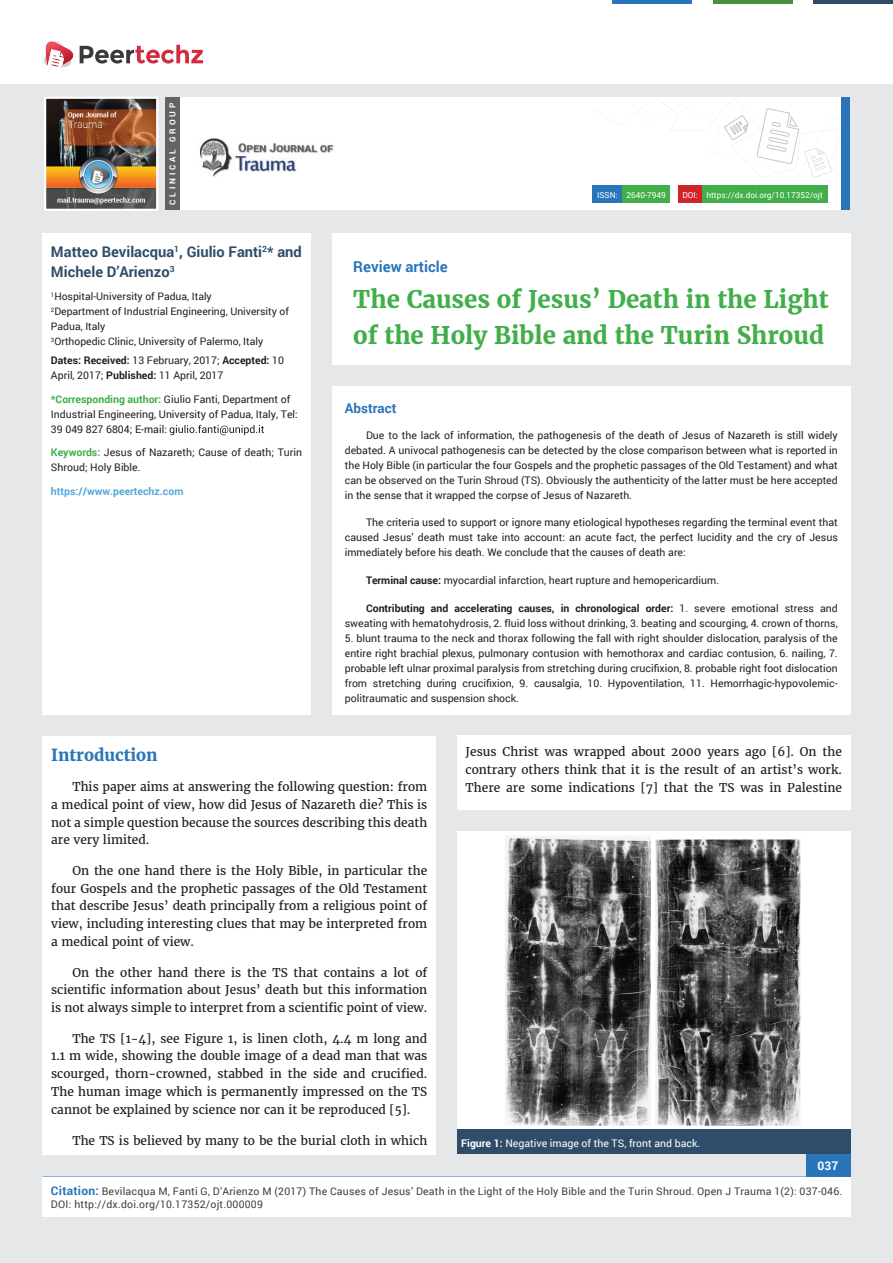
<style>
.page{position:relative;width:893px;height:1263px;background:#e6e7e9}
.page>*{position:absolute;margin:0;border:0;box-sizing:border-box;transform-origin:0 0}
.t1{font:700 24px/36px "Merriweather";color:#40ae49}
.t2{font:700 16.5px "Merriweather";color:#2a75ba}
.t3{font:700 15px "Roboto";color:#2a75ba}
.t4{font:700 14.7px/19.5px "Roboto";color:#2f4d6a}
.t5{font:700 13.5px "Roboto";color:#2a75ba}
.t6{font:12px/17.7px "Merriweather";color:#231f20;text-align:justify}
.t7{font:700 12px "Roboto";color:#fff}
.t8{font:10.5px/15px "Roboto";color:#231f20;text-align:justify}
.t9{font:10.5px/13.5px "Roboto";letter-spacing:.02em;color:#3e3e3f}
.t10{font:10.5px "Roboto";color:#fff}
.t11{font:700 10.5px "Roboto";color:#56a7dc}
.t12{font:10.35px/15px "Roboto";color:#231f20}
.t13{font:8.25px "Roboto";color:#fff}
.t14{font:700 8.25px "Roboto";letter-spacing:.34em;color:#fff}
.s1{font-weight:700}
.s2{font-weight:700;color:#40ae49}
.s3{font-weight:700;font-size:12px;color:#2a75ba}
</style>
<div class="page">
<div style="left:165px;top:98px;width:684px;height:112px;background:#fff"></div>
<svg style="left:596px;top:100px;width:245px;height:78px"></svg>
<div style="left:841px;top:98px;width:8px;height:112px;background:#2a75ba"></div>
<img style="left:47px;top:100px;width:108px;height:108px">
<div style="left:44px;top:97px;width:114px;height:114px;border:2px solid #fff"></div>
<div style="left:0;top:0;width:893px;height:83px;background:#fff"></div>
<svg style="left:44px;top:41px;width:159px;height:27px"></svg>
<hr style="left:713px;top:0;width:79px;height:3px;background:#4b9041">
<hr style="left:612px;top:0;width:80px;height:3px;background:#2a75ba">
<hr style="left:813px;top:0;width:80px;height:3px;background:#2f4d6a">
<div style="left:806px;top:1154px;width:44px;height:51px;background:#2a75ba"></div>
<div style="left:42px;top:1177px;width:809px;height:40px;background:#fff"></div>
<img style="left:200px;top:138px;width:134px;height:39px">
<div style="left:165px;top:98px;width:15px;height:112px;background:#636366"></div>
<div style="left:702px;top:186px;width:125px;height:17px;background:#40ae49"></div>
<div style="left:678px;top:186px;width:24px;height:17px;background:#d1232a"></div>
<div style="left:622px;top:186px;width:48px;height:17px;background:#40ae49"></div>
<div style="left:593px;top:185px;width:29px;height:18px;background:#2a75ba"></div>
<div style="left:332px;top:386px;width:518px;height:329px;background:#fff"></div>
<div style="left:332px;top:233px;width:518px;height:132px;background:#fff"></div>
<div style="left:42px;top:233px;width:269px;height:482px;background:#fff"></div>
<svg style="left:170px;top:425px;width:94px;height:10px"></svg>
<div style="left:43px;top:736px;width:393px;height:418px;background:#fff"></div>
<div style="left:457px;top:736px;width:393px;height:74px;background:#fff"></div>
<div style="left:457px;top:831px;width:393px;height:298px;background:#fff"></div>
<div style="left:457px;top:1129px;width:393px;height:25px;background:#2f4d6a"></div>
<img style="left:505px;top:836px;width:296px;height:289px">
<p class="t14" style="left:167px;top:205px;width:103px;rotate:-90deg">CLINICAL GROUP</p>
<h3 class="t4" style="left:51px;top:242px;width:252px">Matteo Bevilacqua<sup>1</sup>, Giulio Fanti<sup>2</sup>* and<br>Michele D’Arienzo<sup>3</sup></h3>
<p class="t12" style="left:51px;top:289px;width:239px"><sup>1</sup>Hospital-University of Padua, Italy<br><sup>2</sup>Department of Industrial Engineering, University of Padua, Italy<br><sup>3</sup>Orthopedic Clinic, University of Palermo, Italy</p>
<p class="t8" style="left:51px;top:353px;width:235px"><span class="s1">Dates: Received:</span> 13 February, 2017; <span class="s1">Accepted:</span> 10<br>April, 2017; <span class="s1">Published:</span> 11 April, 2017</p>
<p class="t8" style="left:51px;top:391px;width:248px;text-align:left"><span class="s2">*Corresponding author:</span> Giulio Fanti, Department of<br>Industrial Engineering, University of Padua, Italy, Tel:<br>39 049 827 6804; E-mail:</p>
<p class="t8" style="left:51px;top:445px;width:253px"><span class="s2">Keywords:</span> Jesus of Nazareth; Cause of death; Turin<br>Shroud; Holy Bible.</p>
<p class="t11" style="left:51px;top:484px;width:134px">https://www.peertechz.com</p>
<p class="t13" style="left:597px;top:189px;width:70px">ISSN: 2640-7949</p>
<p class="t13" style="left:682px;top:189px;width:142px">DOI: https://dx.doi.org/10.17352/ojt</p>
<h3 class="t3" style="left:353px;top:256px;width:96px">Review article</h3>
<h1 class="t1" style="left:353px;top:281px;width:477px">The Causes of Jesus’ Death in the Light of the Holy Bible and the Turin Shroud</h1>
<p class="t5" style="left:345px;top:399px;width:53px">Abstract</p>
<p class="t8" style="left:345px;top:427px;width:494px;text-indent:21px">Due to the lack of information, the pathogenesis of the death of Jesus of Nazareth is still widely debated. A univocal pathogenesis can be detected by the close comparison between what is reported in the Holy Bible (in particular the four Gospels and the prophetic passages of the Old Testament) and what can be observed on the Turin Shroud (TS). Obviously the authenticity of the latter must be here accepted in the sense that it wrapped the corpse of Jesus of Nazareth.</p>
<p class="t8" style="left:345px;top:515px;width:494px;text-indent:21px">The criteria used to support or ignore many etiological hypotheses regarding the terminal event that caused Jesus’ death must take into account: an acute fact, the perfect lucidity and the cry of Jesus immediately before his death. We conclude that the causes of death are:</p>
<p class="t8" style="left:366px;top:572px;width:355px"><span class="s1">Terminal cause:</span> myocardial infarction, heart rupture and hemopericardium.</p>
<p class="t8" style="left:345px;top:600px;width:494px;text-align:right"><span class="s1">Contributing and accelerating causes, in chronological order:</span> 1. severe emotional stress and sweating with hematohydrosis, 2. fluid loss without drinking, 3. beating and scourging, 4. crown of thorns,</p>
<p class="t8" style="left:345px;top:630px;width:494px">5. blunt trauma to the neck and thorax following the fall with right shoulder dislocation, paralysis of the entire right brachial plexus, pulmonary contusion with hemothorax and cardiac contusion, 6. nailing, 7. probable left ulnar proximal paralysis from stretching during crucifixion, 8. probable right foot dislocation from stretching during crucifixion, 9. causalgia, 10. Hypoventilation, 11. Hemorrhagic-hypovolemic&shy;politraumatic and suspension shock.</p>
<h2 class="t2" style="left:51px;top:744px;width:108px">Introduction</h2>
<p class="t6" style="left:51px;top:778px;width:378px;text-indent:21px">This paper aims at answering the following question: from a medical point of view, how did Jesus of Nazareth die? This is not a simple question because the sources describing this death are very limited.</p>
<p class="t6" style="left:51px;top:862px;width:378px;text-indent:21px">On the one hand there is the Holy Bible, in particular the four Gospels and the prophetic passages of the Old Testament that describe Jesus’ death principally from a religious point of view, including interesting clues that may be interpreted from a medical point of view.</p>
<p class="t6" style="left:51px;top:963px;width:378px;text-indent:21px">On the other hand there is the TS that contains a lot of scientific information about Jesus’ death but this information is not always simple to interpret from a scientific point of view.</p>
<p class="t6" style="left:51px;top:1030px;width:378px;text-indent:21px">The TS [1-4], see Figure 1, is linen cloth, 4.4 m long and 1.1 m wide, showing the double image of a dead man that was scourged, thorn-crowned, stabbed in the side and crucified.<br>The human image which is permanently impressed on the TS cannot be explained by science nor can it be reproduced [5].</p>
<p class="t6" style="left:72px;top:1131px;width:356px">The TS is believed by many to be the burial cloth in which</p>
<p class="t6" style="left:466px;top:743px;width:378px">Jesus Christ was wrapped about 2000 years ago [6]. On the contrary others think that it is the result of an artist’s work.<br>There are some indications [7] that the TS was in Palestine</p>
<p class="t10" style="left:461px;top:1136px;width:241px"><span class="s1">Figure 1:</span> Negative image of the TS, front and back.</p>
<p class="t7" style="left:817px;top:1158px;width:22px">037</p>
<p class="t9" style="left:51px;top:1184px;width:793px"><span class="s3">Citation:</span> Bevilacqua M, Fanti G, D’Arienzo M (2017) The Causes of Jesus’ Death in the Light of the Holy Bible and the Turin Shroud. Open J Trauma 1(2): 037-046.<br>DOI: http://dx.doi.org/10.17352/ojt.000009</p>
</div>
